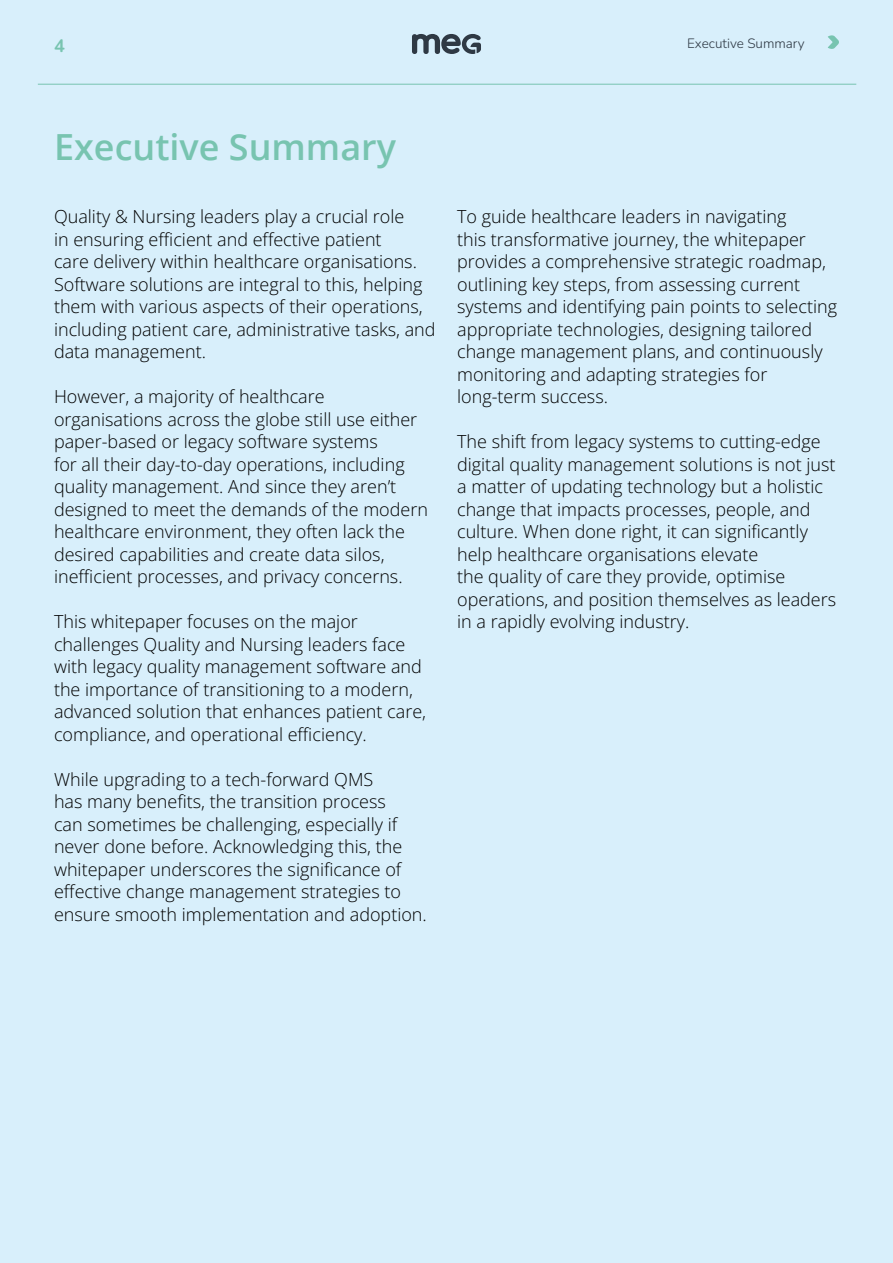
<style>
.page{position:relative;width:893px;height:1263px;background:#fff}
.page>*{position:absolute;margin:0;border:0;box-sizing:border-box;transform-origin:0 0}
.t1{font:600 36px "Open Sans";color:#78c4b0}
.t2{font:18px/22.5px "Open Sans";color:#000}
.t3{font:700 18px "Nunito";color:#78c4b0}
.t4{font:300 13.5px "Nunito";color:#2e3944}
</style>
<div class="page">
<div style="left:0;top:0;width:893px;height:1262px;background:#d8effb"></div>
<svg style="left:412px;top:34px;width:69px;height:20px"></svg>
<hr style="left:38px;top:84px;width:818px;height:1px;background:#78c4b0">
<svg style="left:828px;top:35px;width:11px;height:14px"></svg>
<p class="t3" style="left:54px;top:33px;width:12px">4</p>
<p class="t4" style="left:687px;top:34px;width:119px">Executive Summary</p>
<h1 class="t1" style="left:54px;top:122px;width:344px">Executive Summary</h1>
<p class="t2" style="left:54px;top:205px;width:383px">Quality &amp; Nursing leaders play a crucial role<br>in ensuring efficient and effective patient<br>care delivery within healthcare organisations.<br>Software solutions are integral to this, helping them with various aspects of their operations, including patient care, administrative tasks, and data management.</p>
<p class="t2" style="left:54px;top:385px;width:375px">However, a majority of healthcare organisations across the globe still use either paper-based or legacy software systems<br>for all their day-to-day operations, including quality management. And since they aren’t designed to meet the demands of the modern healthcare environment, they often lack the desired capabilities and create data silos, inefficient processes, and privacy concerns.</p>
<p class="t2" style="left:54px;top:610px;width:374px">This whitepaper focuses on the major challenges Quality and Nursing leaders face with legacy quality management software and the importance of transitioning to a modern, advanced solution that enhances patient care, compliance, and operational efficiency.</p>
<p class="t2" style="left:54px;top:767px;width:374px">While upgrading to a tech-forward QMS<br>has many benefits, the transition process<br>can sometimes be challenging, especially if never done before. Acknowledging this, the whitepaper underscores the significance of effective change management strategies to ensure smooth implementation and adoption.</p>
<p class="t2" style="left:457px;top:205px;width:381px">To guide healthcare leaders in navigating<br>this transformative journey, the whitepaper provides a comprehensive strategic roadmap, outlining key steps, from assessing current systems and identifying pain points to selecting appropriate technologies, designing tailored change management plans, and continuously monitoring and adapting strategies for long-term success.</p>
<p class="t2" style="left:457px;top:430px;width:381px">The shift from legacy systems to cutting-edge digital quality management solutions is not just a matter of updating technology but a holistic change that impacts processes, people, and culture. When done right, it can significantly help healthcare organisations elevate<br>the quality of care they provide, optimise operations, and position themselves as leaders in a rapidly evolving industry.</p>
</div>
